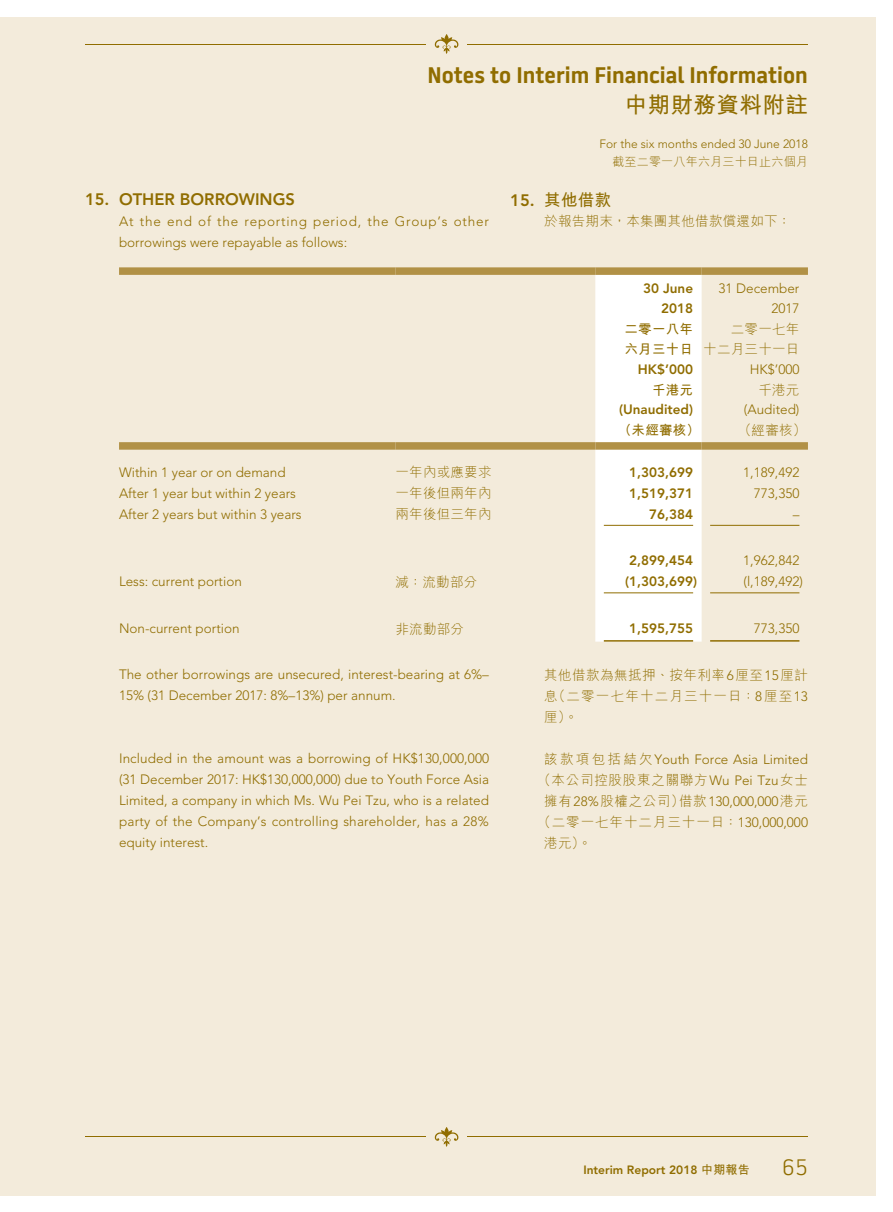
<style>
.page{position:relative;width:893px;height:1212px;background:#fff}
.page>*{position:absolute;margin:0;border:0;box-sizing:border-box;transform-origin:0 0}
.t1{font:700 22.5px "Battersea";color:#906d00}
.t2{font:700 22.5px "M Hei HK";letter-spacing:.02em;color:#906d00}
.t3{font:300 22.5px "Battersea";color:#906d00}
._01_H1_E{font:800 16.5px "Avenir LT Std";color:#906d00}
._001_H1_C{font:700 16.5px "M Hei HK";color:#906d00}
._00_txt_E{font:300 13.5px/21px "Avenir LT Std";color:#906d00}
._50_Table_txt{font:300 13.5px "Avenir LT Std";color:#906d00}
._000_txt_C{font:300 13.5px/21px "M Hei HK";letter-spacing:.055em;color:#906d00;text-align:justify}
._50_Table_txt-2{font:800 13.5px "Avenir LT Std";color:#906d00}
._00_txt_E-2{font:300 13.5px/21px "Avenir LT Std";letter-spacing:.06em;color:#906d00}
._000_txt_C-2{font:300 13.5px "Avenir LT Std";color:#906d00}
._50_Table_txt-3{font:300 13.5px "M Hei HK";letter-spacing:.02em;color:#906d00}
._50_Table_txt-4{font:700 13.5px "M Hei HK";letter-spacing:.02em;color:#906d00}
._000_txt_C-3{font:300 13.5px "M Hei HK";letter-spacing:.02em;color:#906d00}
.t4{font:300 12px "Avenir LT Std";color:#906d00}
.t5{font:800 12px "Avenir LT Std";color:#906d00}
.t6{font:300 12px "M Hei HK";letter-spacing:.02em;color:#906d00}
.s1{font-family:"Avenir LT Std";font-weight:800}
.s2{font-family:"Avenir LT Std"}
.s3{font-family:"M Hei HK"}
.s4{font-family:"M Hei HK";font-weight:700}
</style>
<div class="page">
<div style="left:0;top:17px;width:876px;height:1178px;background:#f3ebdb"></div>
<hr style="left:85px;top:44px;width:340px;height:1px;background:#906d00">
<hr style="left:467px;top:44px;width:341px;height:1px;background:#906d00">
<svg style="left:435px;top:34px;width:23px;height:20px"></svg>
<hr style="left:85px;top:1136px;width:340px;height:1px;background:#906d00">
<hr style="left:467px;top:1136px;width:341px;height:1px;background:#906d00">
<svg style="left:435px;top:1127px;width:23px;height:20px"></svg>
<div style="left:595px;top:275px;width:107px;height:367px;background:#fff"></div>
<div style="left:119px;top:267px;width:276px;height:8px;background:#b19146"></div>
<div style="left:395px;top:267px;width:200px;height:8px;background:#b19146"></div>
<div style="left:595px;top:267px;width:107px;height:8px;background:#b19146"></div>
<div style="left:702px;top:267px;width:106px;height:8px;background:#b19146"></div>
<div style="left:119px;top:442px;width:276px;height:8px;background:#b19146"></div>
<div style="left:395px;top:442px;width:200px;height:8px;background:#b19146"></div>
<div style="left:595px;top:442px;width:107px;height:8px;background:#b19146"></div>
<div style="left:702px;top:442px;width:106px;height:8px;background:#b19146"></div>
<hr style="left:604px;top:525px;width:89px;height:1px;background:#906d00">
<hr style="left:710px;top:525px;width:89px;height:1px;background:#906d00">
<hr style="left:604px;top:592px;width:89px;height:1px;background:#906d00">
<hr style="left:710px;top:592px;width:89px;height:1px;background:#906d00">
<hr style="left:604px;top:640px;width:89px;height:2px;background:#906d00">
<hr style="left:710px;top:640px;width:89px;height:2px;background:#906d00">
<h1 class="t1" style="left:427px;top:61px;width:382px">Notes to Interim Financial Information</h1>
<h1 class="t2" style="left:625px;top:88px;width:185px">中期財務資料附註</h1>
<p class="t4" style="left:599px;top:137px;width:210px">For the six months ended 30 June 2018</p>
<p class="t6" style="left:612px;top:156px;width:197px">截至二零一八年六月三十日止六個月</p>
<p class="_01_H1_E" style="left:85px;top:190px;width:212px">15. OTHER BORROWINGS</p>
<p class="_00_txt_E-2" style="left:119px;top:211px;width:371px">At the end of the reporting period, the Group’s other borrowings were repayable as follows:</p>
<p class="_001_H1_C" style="left:510px;top:188px;width:103px"><span class="s1">15.</span> 其他借款</p>
<p class="_000_txt_C-3" style="left:544px;top:214px;width:248px">於報告期末，本集團其他借款償還如下：</p>
<p class="_50_Table_txt-2" style="left:643px;top:280px;width:51px">30 June</p>
<p class="_50_Table_txt-2" style="left:661px;top:300px;width:33px">2018</p>
<p class="_50_Table_txt-4" style="left:624px;top:319px;width:70px">二零一八年</p>
<p class="_50_Table_txt-4" style="left:624px;top:339px;width:70px">六月三十日</p>
<p class="_50_Table_txt" style="left:719px;top:280px;width:82px">31 December</p>
<p class="_50_Table_txt" style="left:771px;top:300px;width:30px">2017</p>
<p class="_50_Table_txt-3" style="left:731px;top:322px;width:70px">二零一七年</p>
<p class="_50_Table_txt-3" style="left:703px;top:342px;width:98px">十二月三十一日</p>
<p class="_50_Table_txt-2" style="left:638px;top:361px;width:57px">HK$’000</p>
<p class="_50_Table_txt" style="left:750px;top:361px;width:51px">HK$’000</p>
<p class="_50_Table_txt-4" style="left:652px;top:380px;width:43px">千港元</p>
<p class="_50_Table_txt-3" style="left:758px;top:383px;width:43px">千港元</p>
<p class="_50_Table_txt-2" style="left:619px;top:402px;width:76px">(Unaudited)</p>
<p class="_50_Table_txt" style="left:744px;top:402px;width:57px">(Audited)</p>
<p class="_50_Table_txt-4" style="left:618px;top:420px;width:83px">（未經審核）</p>
<p class="_50_Table_txt-3" style="left:738px;top:423px;width:70px">（經審核）</p>
<p class="_50_Table_txt" style="left:119px;top:464px;width:168px">Within 1 year or on demand</p>
<p class="_50_Table_txt-3" style="left:395px;top:466px;width:98px">一年內或應要求</p>
<p class="_50_Table_txt-2" style="left:629px;top:464px;width:65px">1,303,699</p>
<p class="_50_Table_txt" style="left:743px;top:464px;width:58px">1,189,492</p>
<p class="_50_Table_txt" style="left:119px;top:485px;width:178px">After 1 year but within 2 years</p>
<p class="_50_Table_txt-3" style="left:395px;top:487px;width:98px">一年後但兩年內</p>
<p class="_50_Table_txt-2" style="left:629px;top:485px;width:65px">1,519,371</p>
<p class="_50_Table_txt" style="left:754px;top:485px;width:47px">773,350</p>
<p class="_50_Table_txt" style="left:119px;top:506px;width:184px">After 2 years but within 3 years</p>
<p class="_50_Table_txt-3" style="left:395px;top:508px;width:98px">兩年後但三年內</p>
<p class="_50_Table_txt-2" style="left:649px;top:506px;width:45px">76,384</p>
<p class="_50_Table_txt" style="left:793px;top:506px;width:8px">–</p>
<p class="_50_Table_txt-2" style="left:629px;top:553px;width:65px">2,899,454</p>
<p class="_50_Table_txt" style="left:743px;top:553px;width:58px">1,962,842</p>
<p class="_50_Table_txt" style="left:119px;top:574px;width:124px">Less: current portion</p>
<p class="_50_Table_txt-3" style="left:395px;top:575px;width:83px">減：流動部分</p>
<p class="_50_Table_txt-2" style="left:625px;top:574px;width:73px">(1,303,699)</p>
<p class="_50_Table_txt" style="left:743px;top:574px;width:61px">(l,189,492)</p>
<p class="_50_Table_txt" style="left:119px;top:620px;width:122px">Non-current portion</p>
<p class="_50_Table_txt-3" style="left:395px;top:622px;width:70px">非流動部分</p>
<p class="_50_Table_txt-2" style="left:629px;top:620px;width:65px">1,595,755</p>
<p class="_50_Table_txt" style="left:754px;top:620px;width:47px">773,350</p>
<p class="_00_txt_E" style="left:119px;top:664px;width:371px">The other borrowings are unsecured, interest-bearing at 6%–<br>15% (31 December 2017: 8%–13%) per annum.</p>
<p class="_000_txt_C" style="left:544px;top:664px;width:265px">其他借款為無抵押、按年利率<span class="s2">6</span>厘至<span class="s2">15</span>厘計息（二零一七年十二月三十一日：<span class="s2">8</span>厘至<span class="s2">13</span>厘）。</p>
<p class="_000_txt_C-2" style="left:544px;top:751px;width:265px"><span class="s3">該款項包括結欠</span>Youth Force Asia Limited</p>
<p class="_000_txt_C" style="left:537px;top:769px;width:272px">（本公司控股股東之關聯方<span class="s2">Wu Pei Tzu</span>女士</p>
<p class="_000_txt_C-2" style="left:544px;top:793px;width:265px"><span class="s3">擁有</span>28%<span class="s3">股權之公司）借款</span>130,000,000<span class="s3">港元</span></p>
<p class="_000_txt_C" style="left:537px;top:811px;width:272px">（二零一七年十二月三十一日：<span class="s2">130,000,000</span></p>
<p class="_000_txt_C" style="left:544px;top:832px;width:49px">港元）。</p>
<p class="_00_txt_E" style="left:119px;top:748px;width:372px;text-align:justify">Included in the amount was a borrowing of HK$130,000,000 (31 December 2017: HK$130,000,000) due to Youth Force Asia Limited, a company in which Ms. Wu Pei Tzu, who is a related party of the Company’s controlling shareholder, has a 28% equity interest.</p>
<p class="t5" style="left:583px;top:1162px;width:168px">Interim Report 2018 <span class="s4">中期報告</span></p>
<h1 class="t3" style="left:782px;top:1153px;width:27px">65</h1>
</div>
